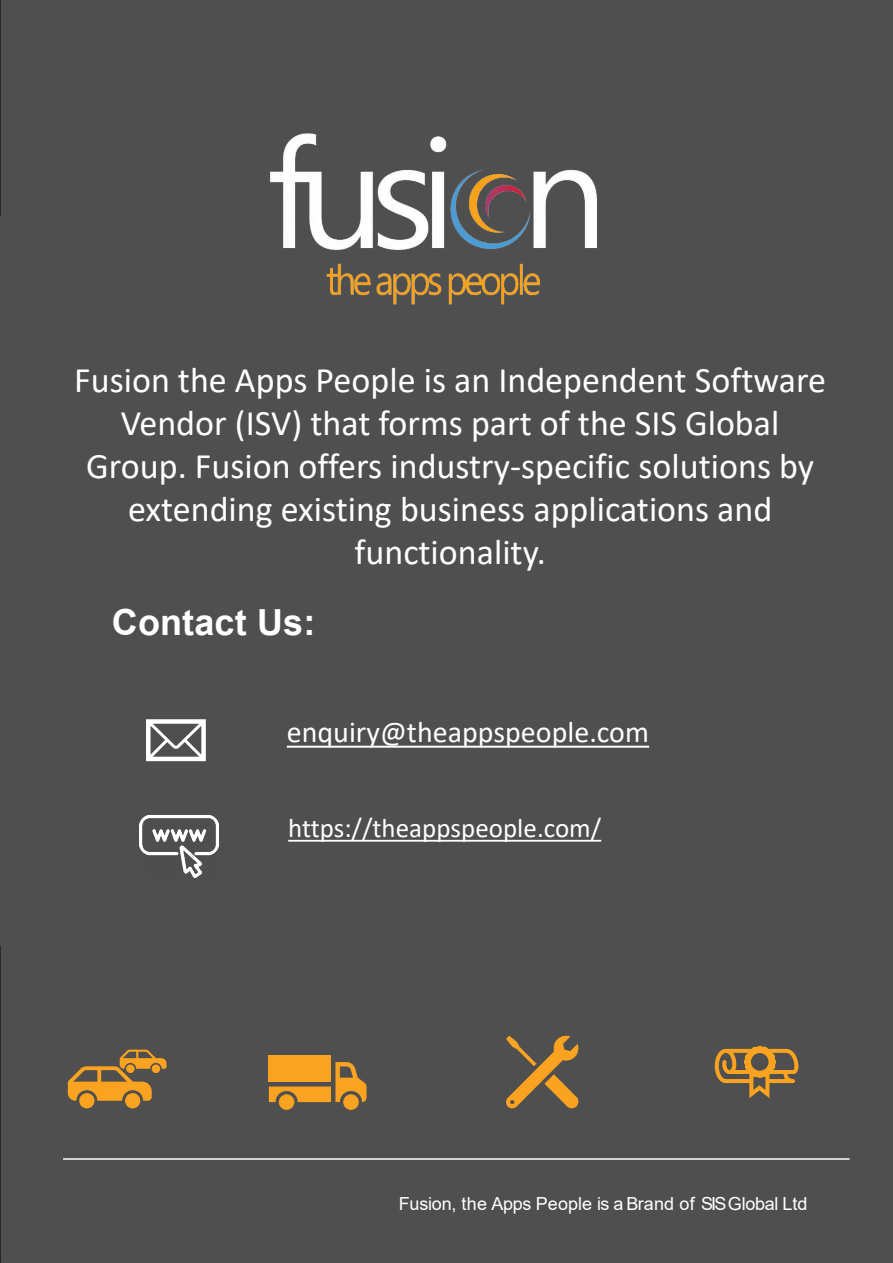
<style>
.page{position:relative;width:893px;height:1263px;background:#fff}
.page>*{position:absolute;margin:0;border:0;box-sizing:border-box;transform-origin:0 0}
.t1{font:36px/43.2px "Calibri";color:#fff;text-align:center}
.t2{font:700 36px "Arial";letter-spacing:.005em;color:#fff}
.t3{font:30px "Calibri";color:#fff}
.t4{font:27px "Calibri";color:#fff}
.Slide{font:18px "Arial";letter-spacing:-.01em;color:#fff}
</style>
<div class="page">
<img style="left:0;top:582px;width:2px;height:553px">
<img style="left:0;top:33px;width:2px;height:215px">
<div style="left:2px;top:0;width:891px;height:1263px;background:#4f4f4f"></div>
<img style="left:270px;top:133px;width:326px;height:172px">
<svg style="left:146px;top:719px;width:60px;height:42px"></svg>
<img style="left:139px;top:815px;width:80px;height:63px">
<svg style="left:288px;top:840px;width:313px;height:2px"></svg>
<svg style="left:287px;top:746px;width:362px;height:2px"></svg>
<svg style="left:506px;top:1035px;width:73px;height:74px"></svg>
<svg style="left:714px;top:1046px;width:84px;height:52px"></svg>
<div style="left:279px;top:1094px;width:15px;height:16px;background:#f9a320;border-radius:50%"></div>
<div style="left:343px;top:1094px;width:16px;height:16px;background:#f9a320;border-radius:50%"></div>
<div style="left:269px;top:1055px;width:62px;height:27px;background:#f9a320"></div>
<svg style="left:269px;top:1062px;width:97px;height:40px"></svg>
<div style="left:79px;top:1093px;width:15px;height:15px;background:#f9a320;border-radius:50%"></div>
<div style="left:125px;top:1093px;width:15px;height:15px;background:#f9a320;border-radius:50%"></div>
<svg style="left:68px;top:1050px;width:98px;height:51px"></svg>
<hr style="left:63px;top:1158px;width:786px;height:2px;background:#fff">
<p class="t1" style="left:74px;top:357px;width:753px">Fusion the Apps People is an Independent Software Vendor (ISV) that forms part of the SIS Global Group. Fusion offers industry-specific solutions by extending existing business applications and functionality.</p>
<p class="t2" style="left:112px;top:597px;width:205px">Contact Us:</p>
<p class="t3" style="left:287px;top:711px;width:364px">enquiry@theappspeople.com</p>
<p class="t4" style="left:288px;top:809px;width:314px">https://theappspeople.com/</p>
<p class="Slide" style="left:399px;top:1191px;width:410px">Fusion, the Apps People is a Brand of SIS Global Ltd</p>
</div>
